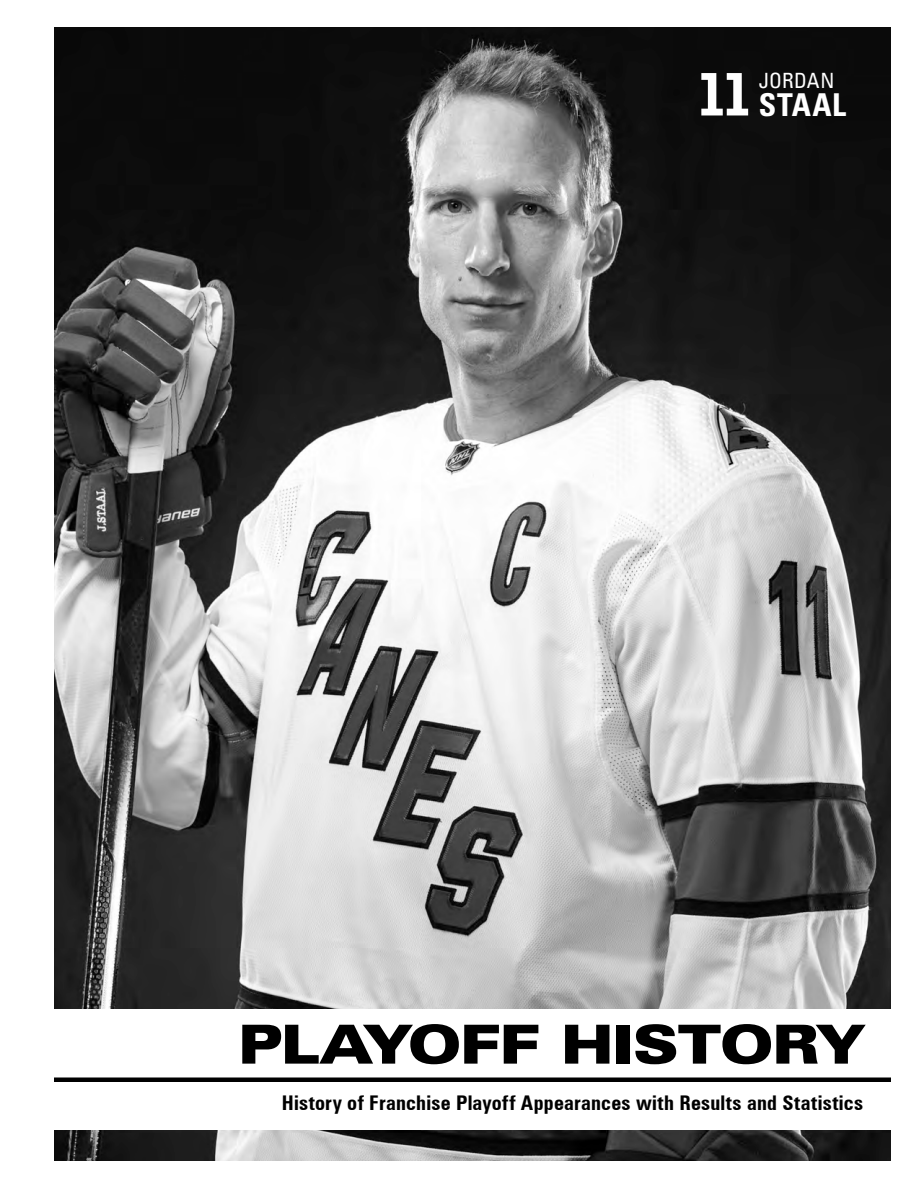
<style>
.page{position:relative;width:918px;height:1188px;background:#fff}
.page>*{position:absolute;margin:0;border:0;box-sizing:border-box;transform-origin:0 0}
.Personal_Info_Paragr{font:800 61.5px "United Sans Semi Cond";color:#fff}
.Personal_Info_Paragr-2{font:54px "Zurich Ultra Black Extended BT";letter-spacing:-.005em;color:#000}
.Personal_Info_Paragr-3{font:700 condensed 31.5px "Univers";letter-spacing:.02em;color:#fff}
.Personal_Info_Paragr-4{font:condensed 21px "Univers";letter-spacing:.005em;color:#fff}
.Personal_Info_Paragr-5{font:20.25px "Zurich Bold Condensed BT";letter-spacing:.015em;color:#000}
</style>
<div class="page">
<img style="left:55px;top:28px;width:835px;height:1132px">
<div style="left:42px;top:1009px;width:861px;height:121px;background:#fff"></div>
<hr style="left:54px;top:1078px;width:837px;height:4px;background:#000">
<p class="Personal_Info_Paragr" style="left:699px;top:62px;width:52px">11</p>
<p class="Personal_Info_Paragr-4" style="left:759px;top:67px;width:77px">JORDAN</p>
<p class="Personal_Info_Paragr-3" style="left:759px;top:86px;width:89px">STAAL</p>
<p class="Personal_Info_Paragr-2" style="left:239px;top:1013px;width:626px">PLAYOFF HISTORY</p>
<p class="Personal_Info_Paragr-5" style="left:282px;top:1091px;width:583px">History of Franchise Playoff Appearances with Results and Statistics</p>
</div>
